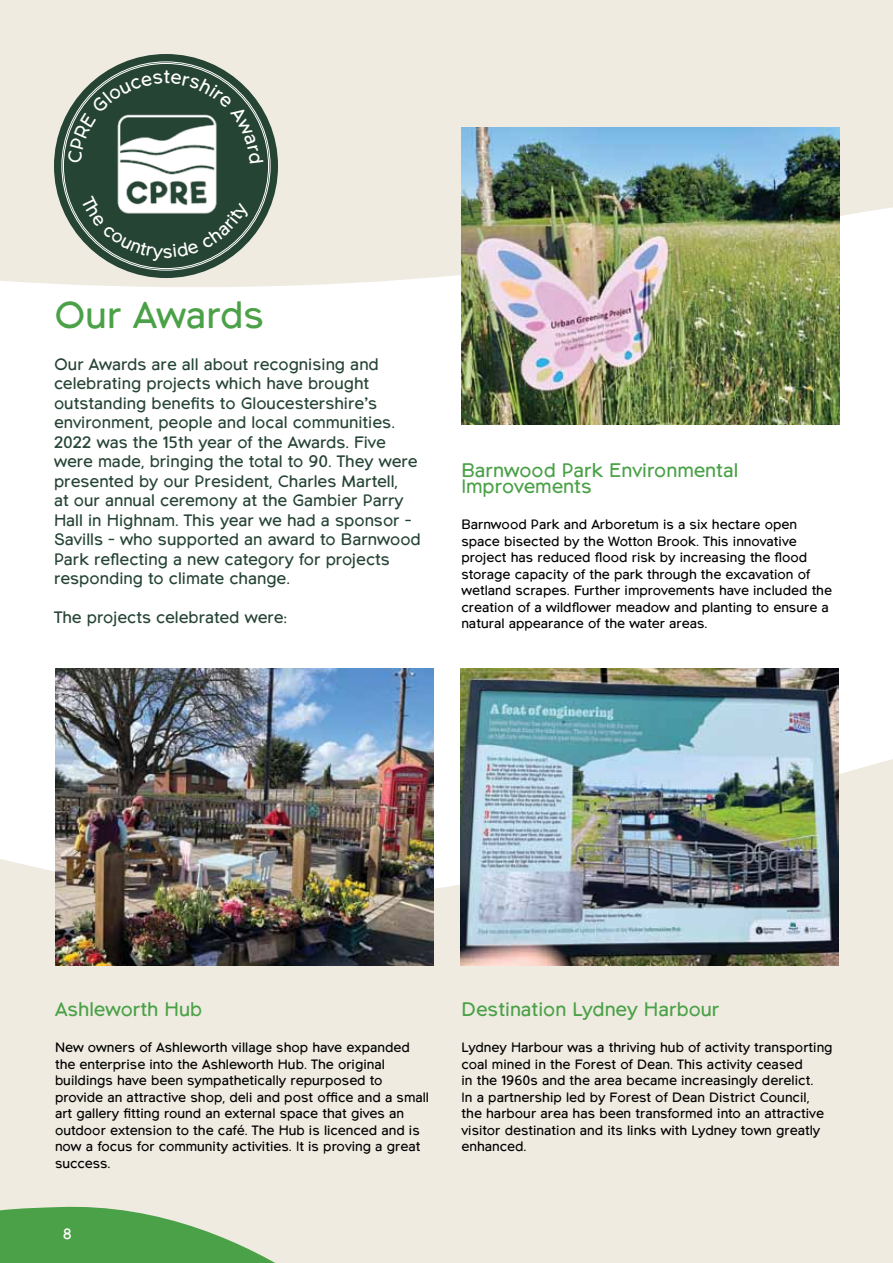
<style>
.page{position:relative;width:893px;height:1263px;background:#fff}
.page>*{position:absolute;margin:0;border:0;box-sizing:border-box;transform-origin:0 0}
.t1{font:37.5px "Northwoods";color:#4aa147}
.t2{font:19.5px/16.5px "Northwoods";color:#4aa147}
.t3{font:16.5px/19.5px "Northwoods";color:#264435}
.t4{font:15px "Northwoods";color:#fff}
.t5{font:13.5px/16.5px "Northwoods";color:#000}
</style>
<div class="page">
<svg style="left:0;top:0;width:893px;height:329px;fill:#efebe1"></svg>
<div style="left:0;top:759px;width:893px;height:504px;background:#efebe1"></div>
<svg style="left:54px;top:54px;width:224px;height:224px;background:#395445"></svg>
<img style="left:117px;top:163px;width:100px;height:32px">
<img style="left:55px;top:668px;width:378px;height:298px">
<img style="left:461px;top:127px;width:378px;height:298px">
<img style="left:461px;top:668px;width:378px;height:298px">
<svg style="left:0;top:1192px;width:349px;height:71px;background:#a1c899"></svg>
<svg style="left:68px;top:71px;width:195px;height:92px;background:#597063"></svg>
<svg style="left:81px;top:195px;width:170px;height:66px;background:#4e6658"></svg>
<h1 class="t1" style="left:54px;top:294px;width:212px">Our Awards</h1>
<p class="t3" style="left:54px;top:355px;width:368px">Our Awards are all about recognising and celebrating projects which have brought outstanding benefits to Gloucestershire’s environment, people and local communities.<br>2022 was the 15th year of the Awards. Five were made, bringing the total to 90. They were presented by our President, Charles Martell,<br>at our annual ceremony at the Gambier Parry Hall in Highnam. This year we had a sponsor - Savills - who supported an award to Barnwood Park reflecting a new category for projects responding to climate change.</p>
<p class="t3" style="left:54px;top:608px;width:235px">The projects celebrated were:</p>
<h2 class="t2" style="left:461px;top:462px;width:278px">Barnwood Park Environmental<br>Improvements</h2>
<p class="t5" style="left:461px;top:517px;width:372px">Barnwood Park and Arboretum is a six hectare open space bisected by the Wotton Brook. This innovative project has reduced flood risk by increasing the flood storage capacity of the park through the excavation of wetland scrapes. Further improvements have included the creation of a wildflower meadow and planting to ensure a natural appearance of the water areas.</p>
<h2 class="t2" style="left:55px;top:1002px;width:149px">Ashleworth Hub</h2>
<p class="t5" style="left:55px;top:1039px;width:376px">New owners of Ashleworth village shop have expanded the enterprise into the Ashleworth Hub. The original buildings have been sympathetically repurposed to provide an attractive shop, deli and post office and a small art gallery fitting round an external space that gives an outdoor extension to the café. The Hub is licenced and is now a focus for community activities. It is proving a great success.</p>
<p class="t4" style="left:63px;top:1225px;width:11px">8</p>
<h2 class="t2" style="left:462px;top:1002px;width:259px">Destination Lydney Harbour</h2>
<p class="t5" style="left:462px;top:1039px;width:373px">Lydney Harbour was a thriving hub of activity transporting coal mined in the Forest of Dean. This activity ceased<br>in the 1960s and the area became increasingly derelict.<br>In a partnership led by Forest of Dean District Council, the harbour area has been transformed into an attractive visitor destination and its links with Lydney town greatly enhanced.</p>
</div>
